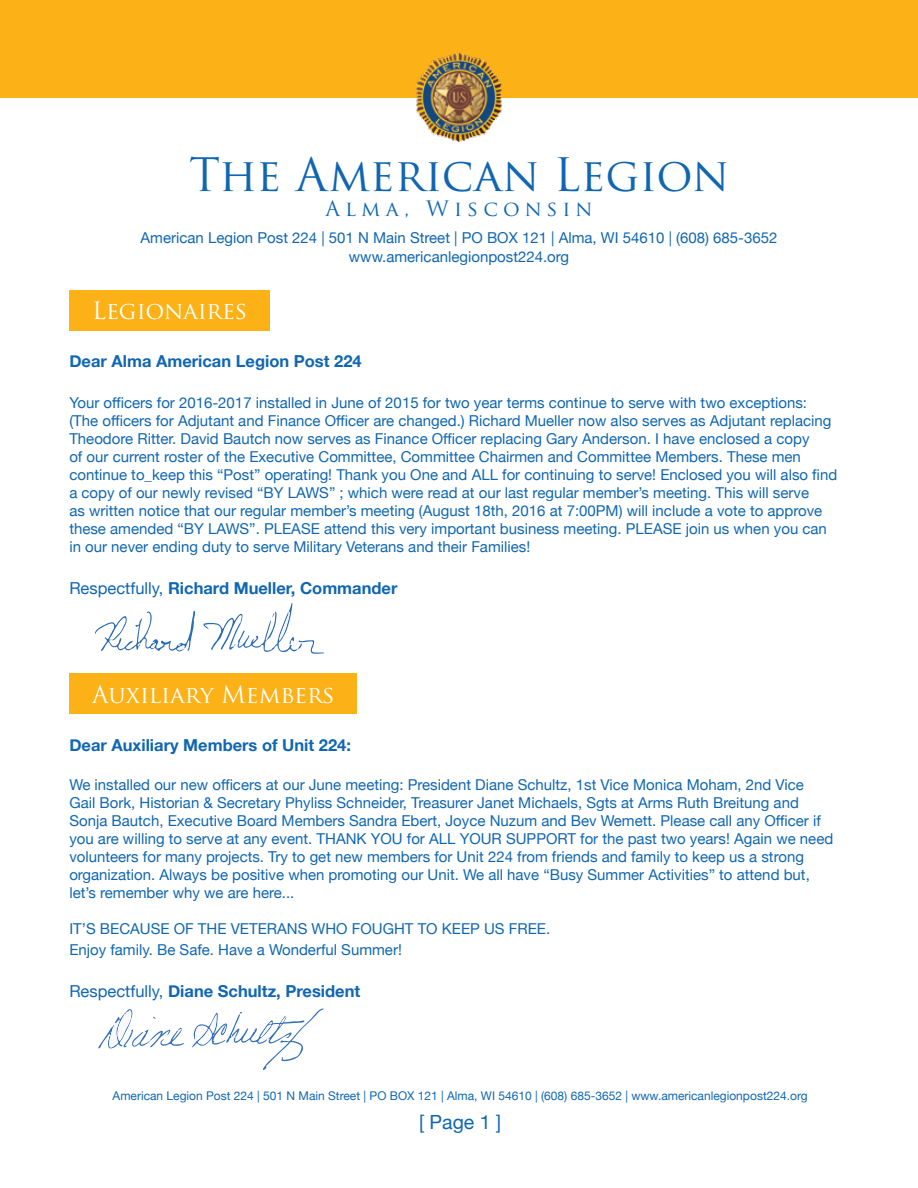
<style>
.page{position:relative;width:918px;height:1188px;background:#fff}
.page>*{position:absolute;margin:0;border:0;box-sizing:border-box;transform-origin:0 0}
.t1{font:45px "Trajan Pro";color:#1066b1}
.t2{font:23.4px "Trajan Pro";color:#fff}
.t3{font:20.7px "Trajan Pro";letter-spacing:.25em;color:#1066b1}
.t4{font:19.5px "Helvetica Neue";color:#1066b1}
.t5{font:700 16.5px "Helvetica Neue";color:#1066b1}
.t6{font:15px/18px "Helvetica Neue";color:#1066b1}
.t7{font:12px "Helvetica Neue";color:#1066b1}
.s1{font-weight:400}
</style>
<div class="page">
<div style="left:0;top:0;width:918px;height:97px;background:#fcb116"></div>
<img style="left:415px;top:53px;width:88px;height:88px">
<div style="left:69px;top:290px;width:201px;height:40px;background:#fcb116"></div>
<svg style="left:95px;top:603px;width:229px;height:51px"></svg>
<svg style="left:98px;top:1008px;width:226px;height:62px"></svg>
<div style="left:69px;top:674px;width:288px;height:40px;background:#fcb116"></div>
<h1 class="t1" style="left:189px;top:146px;width:541px">The American Legion</h1>
<h3 class="t3" style="left:325px;top:195px;width:269px">Alma, Wisconsin</h3>
<p class="t6" style="left:141px;top:229px;width:638px;line-height:19.5px;text-align:center">American Legion Post 224 | 501 N Main Street | PO BOX 121 | Alma, WI 54610 | (608) 685-3652 www.americanlegionpost224.org</p>
<h2 class="t2" style="left:92px;top:295px;width:157px">Legionaires</h2>
<p class="t5" style="left:69px;top:348px;width:294px">Dear Alma American Legion Post 224</p>
<p class="t6" style="left:69px;top:394px;width:769px">Your officers for 2016-2017 installed in June of 2015 for two year terms continue to serve with two exceptions: (The officers for Adjutant and Finance Officer are changed.) Richard Mueller now also serves as Adjutant replacing Theodore Ritter. David Bautch now serves as Finance Officer replacing Gary Anderson. I have enclosed a copy<br>of our current roster of the Executive Committee, Committee Chairmen and Committee Members. These men continue to_keep this “Post” operating! Thank you One and ALL for continuing to serve! Enclosed you will also find a copy of our newly revised “BY LAWS” ; which were read at our last regular member’s meeting. This will serve<br>as written notice that our regular member’s meeting (August 18th, 2016 at 7:00PM) will include a vote to approve these amended “BY LAWS”. PLEASE attend this very important business meeting. PLEASE join us when you can in our never ending duty to serve Military Veterans and their Families!</p>
<p class="t5" style="left:69px;top:575px;width:330px"><span class="s1">Respectfully,</span> Richard Mueller, Commander</p>
<h2 class="t2" style="left:92px;top:679px;width:244px">Auxiliary Members</h2>
<p class="t5" style="left:69px;top:732px;width:283px">Dear Auxiliary Members of Unit 224:</p>
<p class="t6" style="left:69px;top:776px;width:765px">We installed our new officers at our June meeting: President Diane Schultz, 1st Vice Monica Moham, 2nd Vice Gail Bork, Historian &amp; Secretary Phyliss Schneider, Treasurer Janet Michaels, Sgts at Arms Ruth Breitung and Sonja Bautch, Executive Board Members Sandra Ebert, Joyce Nuzum and Bev Wemett. Please call any Officer if you are willing to serve at any event. THANK YOU for ALL YOUR SUPPORT for the past two years! Again we need volunteers for many projects. Try to get new members for Unit 224 from friends and family to keep us a strong organization. Always be positive when promoting our Unit. We all have “Busy Summer Activities” to attend but, let’s remember why we are here...</p>
<p class="t6" style="left:69px;top:919px;width:482px;line-height:21px">IT’S BECAUSE OF THE VETERANS WHO FOUGHT TO KEEP US FREE.<br>Enjoy family. Be Safe. Have a Wonderful Summer!</p>
<p class="t5" style="left:69px;top:978px;width:292px"><span class="s1">Respectfully,</span> Diane Schultz, President</p>
<p class="t7" style="left:113px;top:1087px;width:696px">American Legion Post 224 | 501 N Main Street | PO BOX 121 | Alma, WI 54610 | (608) 685-3652 | www.americanlegionpost224.org</p>
<h3 class="t4" style="left:419px;top:1108px;width:83px">[ Page 1 ]</h3>
</div>
